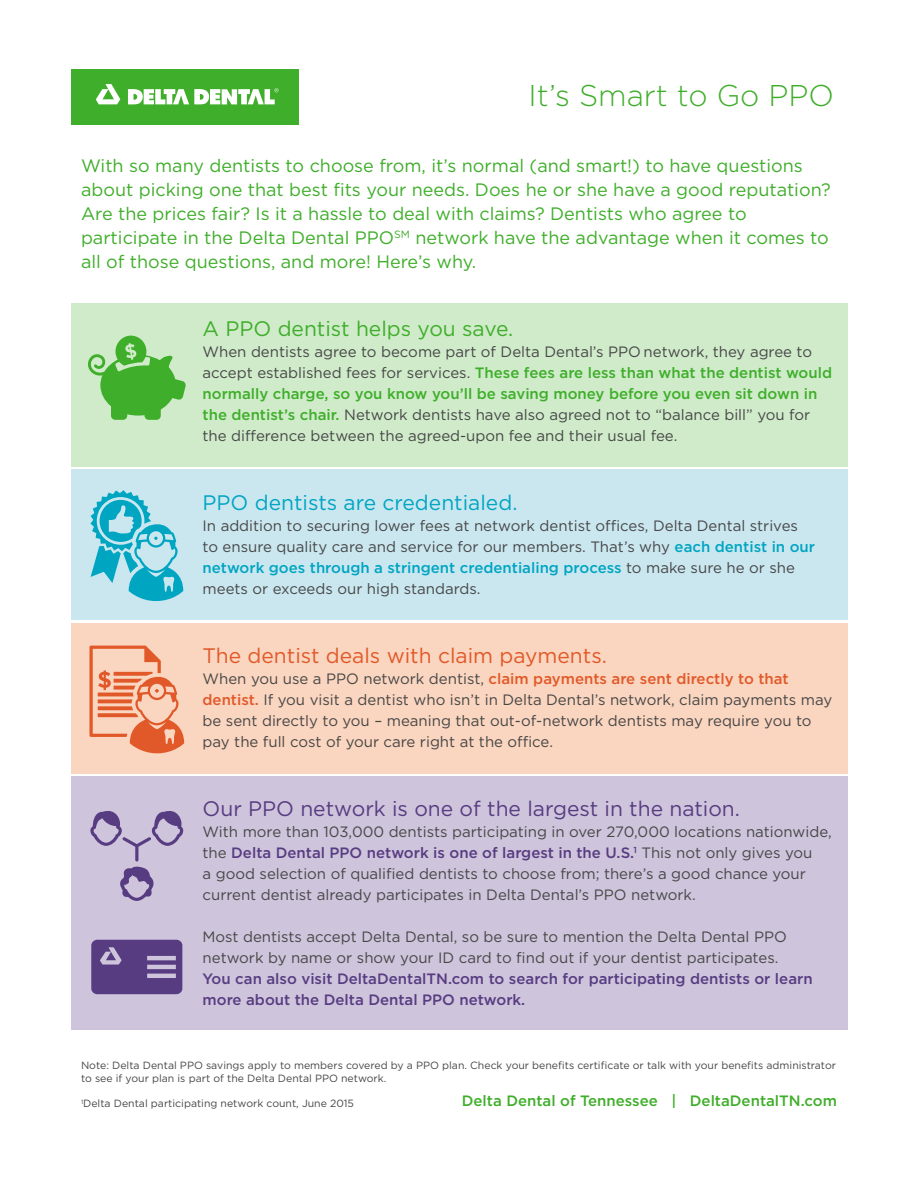
<style>
.page{position:relative;width:918px;height:1188px;background:#fff}
.page>*{position:absolute;margin:0;border:0;box-sizing:border-box;transform-origin:0 0}
.t1{font:300 30px "Gotham";color:#3fae2a}
.t2{font:21px "Gotham";color:#583c81}
.t3{font:21px "Gotham";color:#e15929}
.t4{font:21px "Gotham";color:#00a5c2}
.t5{font:21px "Gotham";color:#3fae2a}
.t6{font:18px/24px "Gotham";color:#3fae2a}
.t7{font:15px/21px "Gotham";color:#474747}
.t8{font:500 15px/21px "Gotham";color:#583c81}
.t9{font:500 15px "Gotham";color:#3fae2a}
.t10{font:10.5px/12.6px "Gotham";color:#474747}
.s1{font-weight:500;color:#3fae2a}
.s2{font-weight:500;color:#00a5c2}
.s3{font-weight:500;color:#e15929}
.s4{font-weight:500;color:#583c81}
</style>
<div class="page">
<div style="left:71px;top:303px;width:776px;height:163px;background:#cfebca"></div>
<div style="left:71px;top:469px;width:776px;height:151px;background:#cae7f0"></div>
<div style="left:71px;top:623px;width:776px;height:151px;background:#fad5bf"></div>
<div style="left:71px;top:777px;width:776px;height:253px;background:#cec4dc"></div>
<svg style="left:90px;top:811px;width:93px;height:90px"></svg>
<div style="left:71px;top:69px;width:228px;height:56px;background:#3fae2a"></div>
<svg style="left:96px;top:84px;width:24px;height:20px"></svg>
<svg style="left:128px;top:88px;width:151px;height:17px"></svg>
<svg style="left:89px;top:646px;width:95px;height:107px"></svg>
<svg style="left:91px;top:940px;width:91px;height:54px;background:#664d8c"></svg>
<svg style="left:90px;top:490px;width:93px;height:111px"></svg>
<svg style="left:88px;top:336px;width:98px;height:84px"></svg>
<h1 class="t1" style="left:529px;top:79px;width:307px">It’s Smart to Go PPO</h1>
<p class="t6" style="left:81px;top:154px;width:751px">With so many dentists to choose from, it’s normal (and smart!) to have questions about picking one that best fits your needs. Does he or she have a good reputation?<br>Are the prices fair? Is it a hassle to deal with claims? Dentists who agree to participate in the Delta Dental PPO<sup>SM</sup> network have the advantage when it comes to all of those questions, and more! Here’s why.</p>
<h2 class="t5" style="left:203px;top:317px;width:312px">A PPO dentist helps you save.</h2>
<p class="t7" style="left:203px;top:341px;width:631px">When dentists agree to become part of Delta Dental’s PPO network, they agree to accept established fees for services. <span class="s1">These fees are less than what the dentist would normally charge, so you know you’ll be saving money before you even sit down in the dentist’s chair.</span> Network dentists have also agreed not to “balance bill” you for the difference between the agreed-upon fee and their usual fee.</p>
<h2 class="t4" style="left:203px;top:491px;width:316px">PPO dentists are credentialed.</h2>
<p class="t7" style="left:203px;top:515px;width:614px">In addition to securing lower fees at network dentist offices, Delta Dental strives to ensure quality care and service for our members. That’s why <span class="s2">each dentist in our network goes through a stringent credentialing process</span> to make sure he or she meets or exceeds our high standards.</p>
<h2 class="t3" style="left:203px;top:644px;width:406px">The dentist deals with claim payments.</h2>
<p class="t7" style="left:203px;top:668px;width:631px">When you use a PPO network dentist, <span class="s3">claim payments are sent directly to that dentist.</span> If you visit a dentist who isn’t in Delta Dental’s network, claim payments may be sent directly to you – meaning that out-of-network dentists may require you to pay the full cost of your care right at the office.</p>
<h2 class="t2" style="left:203px;top:797px;width:539px">Our PPO network is one of the largest in the nation.</h2>
<p class="t7" style="left:203px;top:821px;width:631px">With more than 103,000 dentists participating in over 270,000 locations nationwide, the <span class="s4">Delta Dental PPO network is one of largest in the U.S.</span><sup>1</sup> This not only gives you<br>a good selection of qualified dentists to choose from; there’s a good chance your current dentist already participates in Delta Dental’s PPO network.</p>
<p class="t7" style="left:203px;top:926px;width:586px">Most dentists accept Delta Dental, so be sure to mention the Delta Dental PPO network by name or show your ID card to find out if your dentist participates.</p>
<p class="t8" style="left:203px;top:968px;width:612px">You can also visit DeltaDentalTN.com to search for participating dentists or learn more about the Delta Dental PPO network.</p>
<p class="t10" style="left:81px;top:1059px;width:757px">Note: Delta Dental PPO savings apply to members covered by a PPO plan. Check your benefits certificate or talk with your benefits administrator to see if your plan is part of the Delta Dental PPO network.</p>
<p class="t10" style="left:81px;top:1097px;width:275px"><sup>1</sup>Delta Dental participating network count, June 2015</p>
<p class="t9" style="left:462px;top:1092px;width:377px">Delta Dental of Tennessee | DeltaDentalTN.com</p>
</div>
